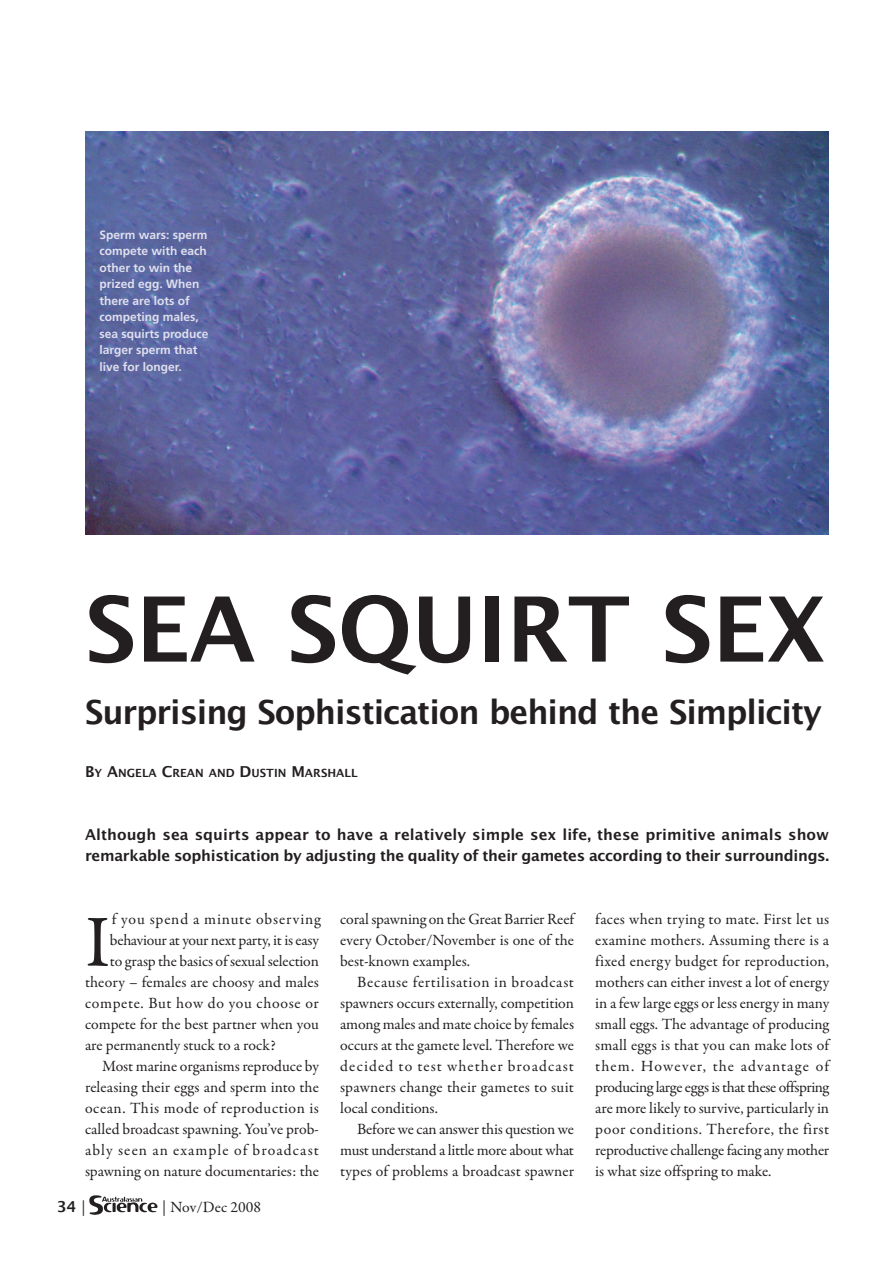
<style>
.page{position:relative;width:893px;height:1263px;background:#fff}
.page>*{position:absolute;margin:0;border:0;box-sizing:border-box;transform-origin:0 0}
.t1{font:700 90px "Lucida Grande";letter-spacing:-.005em;color:#231f20}
.t2{font:73.65px "Garamond Premr Pro";color:#231f20}
.t3{font:700 33px "Lucida Grande";letter-spacing:-.035em;color:#231f20}
.t4{font:15.75px/21px "Garamond Premr Pro";color:#231f20;text-align:justify}
.t5{font:15.75px "Garamond Premr Pro";letter-spacing:-.02em;color:#231f20}
.t6{font:15.75px "Garamond Premr Pro";letter-spacing:.035em;color:#231f20}
.t7{font:15.75px "Garamond Premr Pro";letter-spacing:.075em;color:#231f20}
.t8{font:15.75px "Garamond Premr Pro";letter-spacing:.045em;color:#231f20}
.t9{font:15.75px "Garamond Premr Pro";letter-spacing:.05em;color:#231f20}
.t10{font:700 15px/21px "Lucida Grande";letter-spacing:-.02em;color:#231f20}
.t11{font:700 12px/16.5px "Frutiger";color:#dfdfef}
.t12{font:700 11.25px "Lucida Grande";color:#231f20}
.s1{font-size:15px}
.s2{font-family:"Garamond Premr Pro";font-weight:400;font-size:15.75px}
</style>
<div class="page">
<img style="left:90px;top:1195px;width:68px;height:19px">
<img style="left:85px;top:132px;width:743px;height:403px">
<p class="t11" style="left:99px;top:227px;width:111px">Sperm wars: sperm compete with each other to win the prized egg. When there are lots of competing males, sea squirts produce larger sperm that live for longer.</p>
<h1 class="t1" style="left:85px;top:578px;width:742px">SEA SQUIRT SEX</h1>
<h3 class="t3" style="left:85px;top:693px;width:738px">Surprising Sophistication behind the Simplicity</h3>
<p class="t12" style="left:85px;top:766px;width:274px"><span class="s1">B</span>Y <span class="s1">A</span>NGELA <span class="s1">C</span>REAN AND <span class="s1">D</span>USTIN <span class="s1">M</span>ARSHALL</p>
<p class="t10" style="left:85px;top:824px;width:746px">Although sea squirts appear to have a relatively simple sex life, these primitive animals show remarkable sophistication by adjusting the quality of their gametes according to their surroundings.</p>
<h2 class="t2" style="left:85px;top:913px;width:26px">I</h2>
<p class="t9" style="left:112px;top:912px;width:210px">f you spend a minute observing</p>
<p class="t5" style="left:110px;top:933px;width:210px">behaviour at your next party, it is easy</p>
<p class="t4" style="left:110px;top:951px;width:210px">to grasp the basics of sexual selection</p>
<p class="t4" style="left:85px;top:972px;width:235px">theory – females are choosy and males</p>
<p class="t8" style="left:85px;top:996px;width:235px">compete. But how do you choose or</p>
<p class="t4" style="left:85px;top:1014px;width:235px">compete for the best partner when you</p>
<p class="t4" style="left:85px;top:1035px;width:192px">are permanently stuck to a rock?</p>
<p class="t4" style="left:102px;top:1056px;width:218px">Most marine organisms reproduce by</p>
<p class="t4" style="left:85px;top:1077px;width:235px">releasing their eggs and sperm into the</p>
<p class="t6" style="left:85px;top:1101px;width:235px">ocean. This mode of reproduction is</p>
<p class="t4" style="left:85px;top:1119px;width:235px">called broadcast spawning. You’ve prob-</p>
<p class="t7" style="left:85px;top:1143px;width:235px">ably seen an example of broadcast</p>
<p class="t4" style="left:85px;top:1161px;width:235px">spawning on nature documentaries: the</p>
<p class="t10" style="left:57px;top:1196px;width:30px">34 <span class="s2">|</span></p>
<p class="t4" style="left:162px;top:1198px;width:100px">| Nov/Dec 2008</p>
<p class="t4" style="left:340px;top:909px;width:235px">coral spawning on the Great Barrier Reef every October/November is one of the best-known examples.</p>
<p class="t4" style="left:340px;top:972px;width:235px;text-indent:17px">Because fertilisation in broadcast spawners occurs externally, competition among males and mate choice by females occurs at the gamete level. Therefore we decided to test whether broadcast spawners change their gametes to suit local conditions.</p>
<p class="t4" style="left:340px;top:1119px;width:235px;text-indent:17px">Before we can answer this question we must understand a little more about what types of problems a broadcast spawner</p>
<p class="t4" style="left:595px;top:909px;width:235px">faces when trying to mate. First let us examine mothers. Assuming there is a fixed energy budget for reproduction, mothers can either invest a lot of energy in a few large eggs or less energy in many small eggs. The advantage of producing small eggs is that you can make lots of them. However, the advantage of producing large eggs is that these offspring are more likely to survive, particularly in poor conditions. Therefore, the first reproductive challenge facing any mother is what size offspring to make.</p>
</div>
